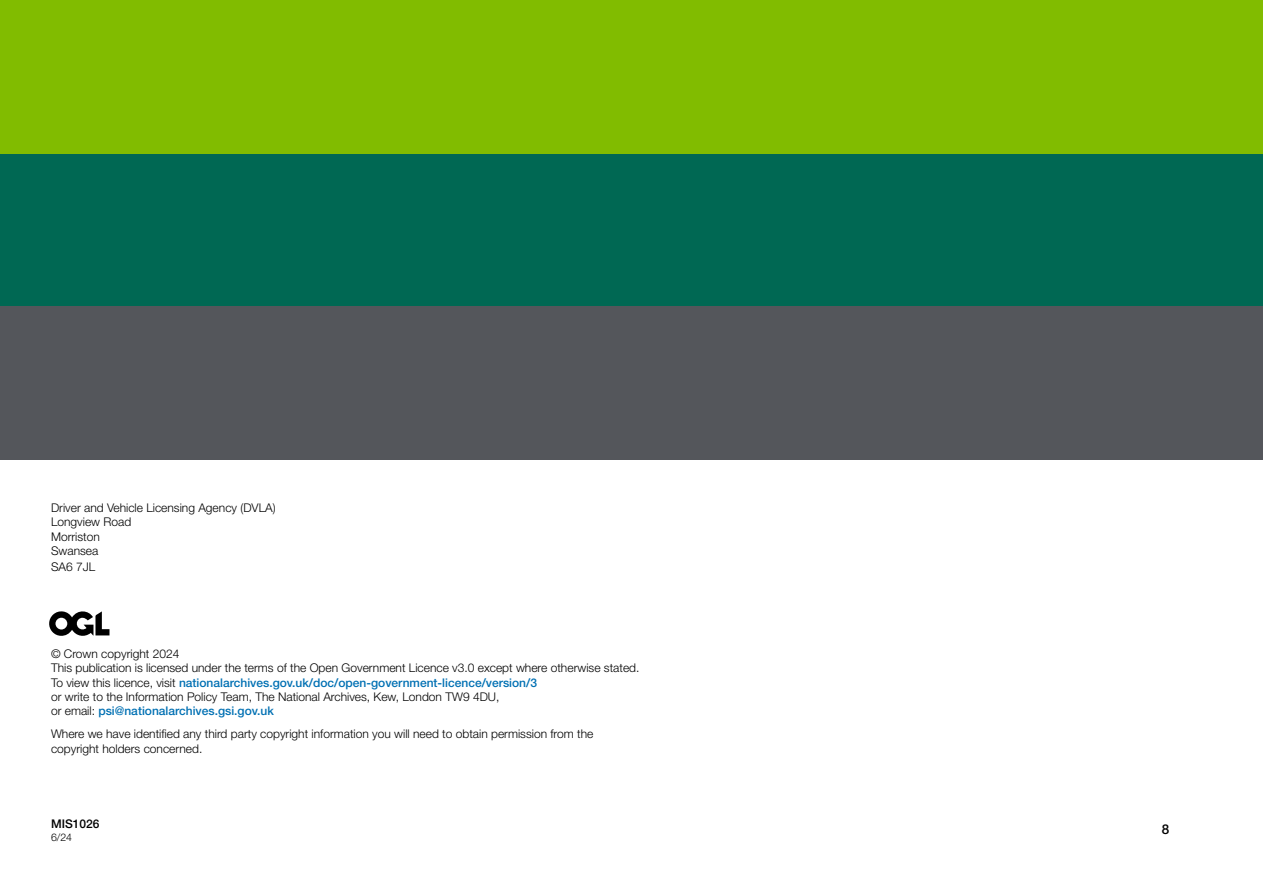
<style>
.page{position:relative;width:1263px;height:893px;background:#fff}
.page>*{position:absolute;margin:0;border:0;box-sizing:border-box;transform-origin:0 0}
.t1{font:500 13.5px "Helvetica Neue LT Pro";color:#000}
.t2{font:300 12px/14.4px "Helvetica Neue LT Pro";color:#000}
.t3{font:500 12px "Helvetica Neue LT Pro";color:#000}
.t4{font:300 10.5px "Helvetica Neue LT Pro";color:#000}
.s1{font-weight:500;color:#0070b3}
</style>
<div class="page">
<svg style="left:49px;top:611px;width:60px;height:25px"></svg>
<div style="left:0;top:153px;width:1263px;height:153px;background:#006853"></div>
<div style="left:0;top:306px;width:1263px;height:153px;background:#54565b"></div>
<div style="left:0;top:0;width:1263px;height:153px;background:#81bc00"></div>
<p class="t2" style="left:51px;top:500px;width:226px">Driver and Vehicle Licensing Agency (DVLA)</p>
<p class="t2" style="left:51px;top:514px;width:82px">Longview Road</p>
<p class="t2" style="left:51px;top:529px;width:50px">Morriston</p>
<p class="t2" style="left:51px;top:543px;width:49px">Swansea</p>
<p class="t2" style="left:51px;top:559px;width:46px">SA6 7JL</p>
<p class="t2" style="left:51px;top:646px;width:590px">© Crown copyright 2024<br>This publication is licensed under the terms of the Open Government Licence v3.0 except where otherwise stated.<br>To view this licence, visit <span class="s1">nationalarchives.gov.uk/doc/open-government-licence/version/3<br></span>or write to the Information Policy Team, The National Archives, Kew, London TW9 4DU,<br>or email: <span class="s1">psi@nationalarchives.gsi.gov.uk</span></p>
<p class="t2" style="left:51px;top:727px;width:544px">Where we have identified any third party copyright information you will need to obtain permission from the copyright holders concerned.</p>
<p class="t3" style="left:51px;top:816px;width:50px">MIS1026</p>
<p class="t4" style="left:51px;top:830px;width:23px">6/24</p>
<p class="t1" style="left:1162px;top:821px;width:9px">8</p>
</div>
